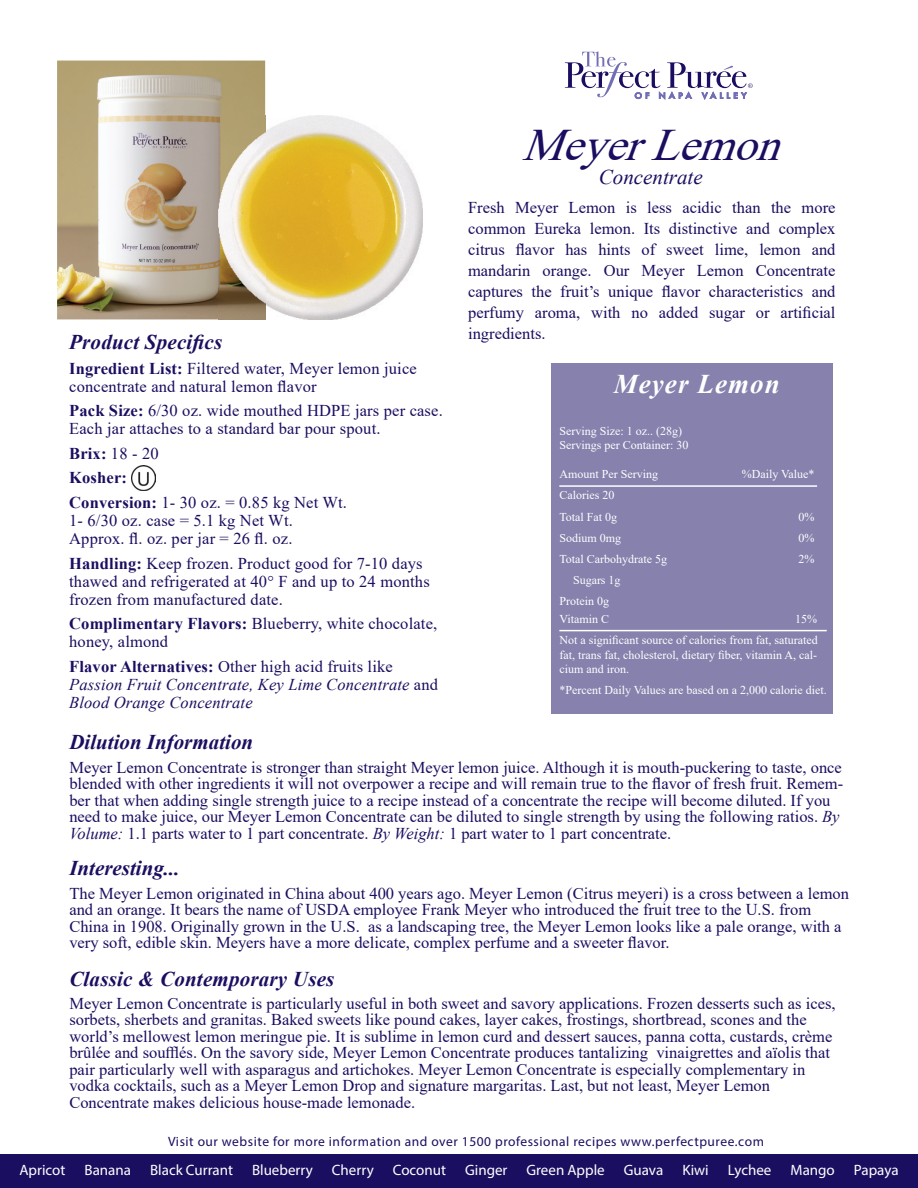
<style>
.page{position:relative;width:918px;height:1188px;background:#fff}
.page>*{position:absolute;margin:0;border:0;box-sizing:border-box;transform-origin:0 0}
.t1{font:italic 45px "Times New Roman";color:#1a0e60}
.t2{font:italic 700 27px "Times New Roman";letter-spacing:.04em;color:#fff}
.t3{font:italic 700 21px "Times New Roman";letter-spacing:.01em;color:#1a0e60}
.t4{font:italic 21px "Times New Roman";color:#1a0e60}
.t5{font:16.5px/16.5px "Times New Roman";color:#1a0e60}
.t6{font:italic 16.5px/18px "Times New Roman";letter-spacing:.01em;color:#1a0e60}
.t7{font:15px "Myriad Pro";color:#fff}
.t8{font:13.5px "Myriad Pro";letter-spacing:.04em;color:#1a0e60}
.t9{font:12px/21.1px "Times New Roman";color:#fff}
.s1{font-weight:700}
.s2{font-weight:700;font-style:normal}
.s3{font-style:normal}
.s4{font-style:italic}
</style>
<div class="page">
<div style="left:0;top:1154px;width:918px;height:34px;background:#1a0e60"></div>
<div style="left:552px;top:364px;width:281px;height:350px;background:#8681ad"></div>
<hr style="left:559px;top:630px;width:268px;height:1px;background:#fff">
<hr style="left:559px;top:485px;width:258px;height:2px;background:#fff">
<img style="left:131px;top:466px;width:25px;height:24px">
<svg style="left:565px;top:51px;width:188px;height:48px"></svg>
<img style="left:57px;top:61px;width:208px;height:258px">
<img style="left:218px;top:116px;width:204px;height:203px">
<p class="t3" style="left:69px;top:327px;width:155px">Product Specifics</p>
<p class="t5" style="left:69px;top:358px;width:349px;line-height:18px"><span class="s1">Ingredient List:</span> Filtered water, Meyer lemon juice concentrate and natural lemon flavor</p>
<p class="t5" style="left:69px;top:401px;width:375px;line-height:18px"><span class="s1">Pack Size:</span> 6/30 oz. wide mouthed HDPE jars per case.<br>Each jar attaches to a standard bar pour spout.</p>
<p class="t5" style="left:69px;top:440px;width:279px;line-height:24.6px"><span class="s1">Brix:</span> 18 - 20<br><span class="s1">Kosher:<br>Conversion:</span> 1- 30 oz. = 0.85 kg Net Wt.</p>
<p class="t5" style="left:69px;top:511px;width:225px;line-height:18px">1- 6/30 oz. case = 5.1 kg Net Wt.<br>Approx. fl. oz. per jar = 26 fl. oz.</p>
<p class="t5" style="left:69px;top:554px;width:362px;line-height:18px"><span class="s1">Handling:</span> Keep frozen. Product good for 7-10 days thawed and refrigerated at 40° F and up to 24 months frozen from manufactured date.</p>
<p class="t5" style="left:69px;top:614px;width:370px;line-height:18px"><span class="s1">Complimentary Flavors:</span> Blueberry, white chocolate, honey, almond</p>
<p class="t6" style="left:69px;top:657px;width:370px"><span class="s2">Flavor Alternatives:</span> <span class="s3">Other high acid fruits like<br></span>Passion Fruit Concentrate, Key Lime Concentrate <span class="s3">and<br></span>Blood Orange Concentrate</p>
<h1 class="t1" style="left:522px;top:114px;width:280px">MeyerLemon</h1>
<p class="t5" style="left:468px;top:197px;width:369px;line-height:21px;text-align:justify">Fresh Meyer Lemon is less acidic than the more common Eureka lemon. Its distinctive and complex citrus flavor has hints of sweet lime, lemon and mandarin orange. Our Meyer Lemon Concentrate captures the fruit’s unique flavor characteristics and perfumy aroma, with no added sugar or artificial ingredients.</p>
<p class="t4" style="left:599px;top:163px;width:105px">Concentrate</p>
<h2 class="t2" style="left:614px;top:365px;width:168px">Meyer Lemon</h2>
<p class="t9" style="left:560px;top:423px;width:130px;line-height:14.4px">Serving Size: 1 oz.. (28g)<br>Servings per Container: 30</p>
<p class="t9" style="left:560px;top:463px;width:100px">Amount Per Serving</p>
<p class="t9" style="left:742px;top:463px;width:74px">%Daily Value*</p>
<p class="t9" style="left:560px;top:484px;width:59px">Calories 20<br>Total Fat 0g</p>
<p class="t9" style="left:799px;top:506px;width:17px">0%</p>
<p class="t9" style="left:560px;top:527px;width:63px">Sodium 0mg</p>
<p class="t9" style="left:799px;top:527px;width:17px">0%</p>
<p class="t9" style="left:560px;top:548px;width:109px">Total Carbohydrate 5g</p>
<p class="t9" style="left:799px;top:548px;width:17px">2%</p>
<p class="t9" style="left:560px;top:569px;width:63px;text-indent:14px">Sugars 1g<br>Protein 0g</p>
<p class="t9" style="left:560px;top:608px;width:51px">Vitamin C</p>
<p class="t9" style="left:560px;top:608px;width:260px;text-align:right">15%<br>Not a significant source of calories from fat, saturated</p>
<p class="t9" style="left:560px;top:647px;width:259px;line-height:14.4px">fat, trans fat, cholesterol, dietary fiber, vitamin A, cal&shy;cium and iron.</p>
<p class="t9" style="left:560px;top:679px;width:269px">*Percent Daily Values are based on a 2,000 calorie diet.</p>
<p class="t3" style="left:69px;top:728px;width:185px">Dilution Information</p>
<p class="t5" style="left:69px;top:758px;width:775px">Meyer Lemon Concentrate is stronger than straight Meyer lemon juice. Although it is mouth-puckering to taste, once blended with other ingredients it will not overpower a recipe and will remain true to the flavor of fresh fruit. Remem&shy;ber that when adding single strength juice to a recipe instead of a concentrate the recipe will become diluted. If you need to make juice, our Meyer Lemon Concentrate can be diluted to single strength by using the following ratios. <span class="s4">By Volume:</span> 1.1 parts water to 1 part concentrate. <span class="s4">By Weight:</span> 1 part water to 1 part concentrate.</p>
<p class="t3" style="left:69px;top:854px;width:112px">Interesting...</p>
<p class="t5" style="left:69px;top:884px;width:781px">The Meyer Lemon originated in China about 400 years ago. Meyer Lemon (Citrus meyeri) is a cross between a lemon and an orange. It bears the name of USDA employee Frank Meyer who introduced the fruit tree to the U.S. from China in 1908. Originally grown in the U.S. as a landscaping tree, the Meyer Lemon looks like a pale orange, with a very soft, edible skin. Meyers have a more delicate, complex perfume and a sweeter flavor.</p>
<p class="t3" style="left:69px;top:964px;width:267px">Classic &amp; Contemporary Uses</p>
<p class="t5" style="left:69px;top:994px;width:768px">Meyer Lemon Concentrate is particularly useful in both sweet and savory applications. Frozen desserts such as ices, sorbets, sherbets and granitas. Baked sweets like pound cakes, layer cakes, frostings, shortbread, scones and the world’s mellowest lemon meringue pie. It is sublime in lemon curd and dessert sauces, panna cotta, custards, crème brûlée and soufflés. On the savory side, Meyer Lemon Concentrate produces tantalizing vinaigrettes and aïolis that pair particularly well with asparagus and artichokes. Meyer Lemon Concentrate is especially complementary in vodka cocktails, such as a Meyer Lemon Drop and signature margaritas. Last, but not least, Meyer Lemon Concentrate makes delicious house-made lemonade.</p>
<p class="t8" style="left:168px;top:1133px;width:597px">Visit our website for more information and over 1500 professional recipes www.perfectpuree.com</p>
<p class="t7" style="left:20px;top:1160px;width:47px">Apricot</p>
<p class="t7" style="left:85px;top:1160px;width:48px">Banana</p>
<p class="t7" style="left:150px;top:1160px;width:84px">Black Currant</p>
<p class="t7" style="left:252px;top:1160px;width:62px">Blueberry</p>
<p class="t7" style="left:332px;top:1160px;width:43px">Cherry</p>
<p class="t7" style="left:393px;top:1160px;width:55px">Coconut</p>
<p class="t7" style="left:465px;top:1160px;width:44px">Ginger</p>
<p class="t7" style="left:527px;top:1160px;width:80px">Green Apple</p>
<p class="t7" style="left:624px;top:1160px;width:41px">Guava</p>
<p class="t7" style="left:682px;top:1160px;width:28px">Kiwi</p>
<p class="t7" style="left:728px;top:1160px;width:45px">Lychee</p>
<p class="t7" style="left:791px;top:1160px;width:46px">Mango</p>
<p class="t7" style="left:854px;top:1160px;width:46px">Papaya</p>
</div>
